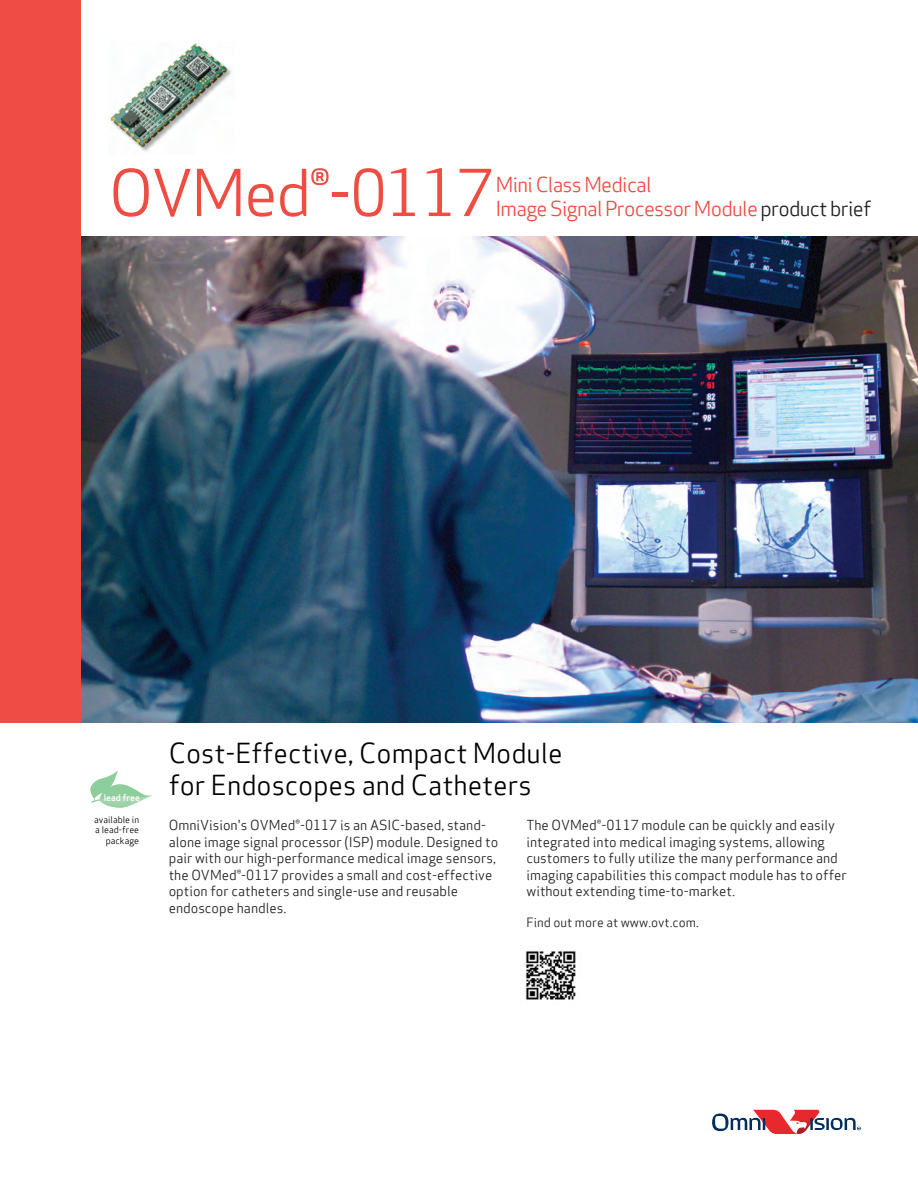
<style>
.page{position:relative;width:918px;height:1188px;background:#fff}
.page>*{position:absolute;margin:0;border:0;box-sizing:border-box;transform-origin:0 0}
.t1{font:63px "Apex Sans Book T";letter-spacing:-.035em;color:#ef4d44}
.t2{font:27px/32.2px "Apex Sans Book T";color:#000}
.t3{font:20.25px "Apex Sans Book T";letter-spacing:-.035em;color:#ef4d44}
.t4{font:13.5px/16.5px "Apex Sans Book T";color:#231f20}
.t5{font:12.6px "Apex Sans Book T";color:#231f20}
.t6{font:9.15px "Apex Sans Medium T";color:#fff}
.t7{font:9px/10.5px "Apex Sans Book T";color:#000;text-align:right}
.s1{color:#231f20}
</style>
<div class="page">
<img style="left:81px;top:236px;width:837px;height:486px">
<div style="left:0;top:0;width:81px;height:722px;background:#ef4d44"></div>
<svg style="left:90px;top:770px;width:63px;height:38px"></svg>
<svg style="left:712px;top:1110px;width:149px;height:24px"></svg>
<img style="left:525px;top:951px;width:51px;height:49px">
<img style="left:110px;top:43px;width:122px;height:109px">
<h1 class="t1" style="left:109px;top:152px;width:387px">OVMed®-0117</h1>
<h3 class="t3" style="left:496px;top:172px;width:157px">Mini Class Medical</h3>
<h3 class="t3" style="left:495px;top:196px;width:377px">Image Signal Processor Module <span class="s1">product brief</span></h3>
<h2 class="t2" style="left:169px;top:736px;width:396px">Cost-Effective, Compact Module for Endoscopes and Catheters</h2>
<p class="t6" style="left:104px;top:792px;width:38px">lead free</p>
<p class="t7" style="left:94px;top:814px;width:46px">available in a lead-free package</p>
<p class="t4" style="left:169px;top:817px;width:331px">OmniVision's OVMed®-0117 is an ASIC-based, stand&shy;alone image signal processor (ISP) module. Designed to pair with our high-performance medical image sensors, the OVMed®-0117 provides a small and cost-effective option for catheters and single-use and reusable endoscope handles.</p>
<p class="t4" style="left:526px;top:817px;width:322px">The OVMed®-0117 module can be quickly and easily integrated into medical imaging systems, allowing customers to fully utilize the many performance and imaging capabilities this compact module has to offer without extending time-to-market.</p>
<p class="t5" style="left:526px;top:915px;width:174px">Find out more at www.ovt.com.</p>
</div>
